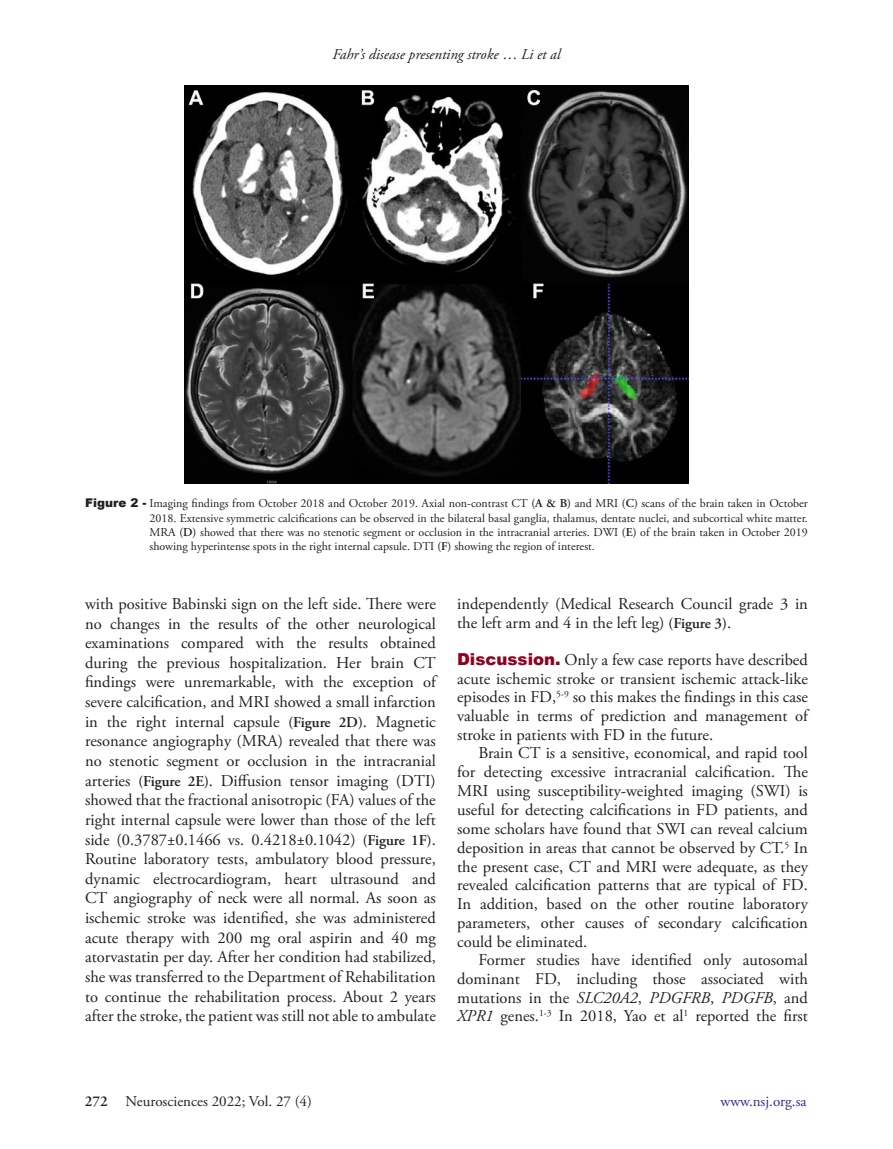
<style>
.page{position:relative;width:893px;height:1149px;background:#fff}
.page>*{position:absolute;margin:0;border:0;box-sizing:border-box;transform-origin:0 0}
.t1{font:16.5px/19.6px "Adobe Garamond Pro";color:#231f20;text-align:justify}
.t2{font:italic 15px "Adobe Garamond Pro";color:#231f20}
.t3{font:15px "Adobe Garamond Pro";color:#231f20}
.t4{font:15px "Adobe Garamond Pro";color:#2e3092}
.t5{font:600 15px "Adobe Garamond Pro";color:#231f20}
.t6{font:12px/14.4px "Adobe Garamond Pro";color:#231f20;text-align:justify}
.s1{font-style:normal}
.s2{font-family:"Arial";font-weight:900}
.s3{font-weight:600}
.s4{font-weight:600;font-size:15px}
.s5{font-family:"Arial";font-weight:900;color:#8d021f}
.s6{font-style:italic}
</style>
<div class="page">
<img style="left:184px;top:85px;width:505px;height:398px">
<p class="t2" style="left:332px;top:45px;width:230px">Fahr’s disease presenting stroke <span class="s1">…</span> Li et al</p>
<p class="t6" style="left:150px;top:496px;width:660px;text-indent:-64px"><span class="s2">Figure 2 -</span> Imaging findings from October 2018 and October 2019. Axial non-contrast CT <span class="s3">(A &amp; B)</span> and MRI <span class="s3">(C)</span> scans of the brain taken in October 2018. Extensive symmetric calcifications can be observed in the bilateral basal ganglia, thalamus, dentate nuclei, and subcortical white matter.<br>MRA <span class="s3">(D)</span> showed that there was no stenotic segment or occlusion in the intracranial arteries. DWI <span class="s3">(E)</span> of the brain taken in October 2019 showing hyperintense spots in the right internal capsule. DTI <span class="s3">(F)</span> showing the region of interest.</p>
<p class="t1" style="left:85px;top:594px;width:352px">with positive Babinski sign on the left side. There were no changes in the results of the other neurological examinations compared with the results obtained during the previous hospitalization. Her brain CT findings were unremarkable, with the exception of severe calcification, and MRI showed a small infarction in the right internal capsule <span class="s4">(Figure 2D)</span>. Magnetic resonance angiography (MRA) revealed that there was no stenotic segment or occlusion in the intracranial arteries <span class="s4">(Figure 2E)</span>. Diffusion tensor imaging (DTI) showed that the fractional anisotropic (FA) values of the right internal capsule were lower than those of the left side (0.3787±0.1466 vs. 0.4218±0.1042) <span class="s4">(Figure 1F)</span>.<br>Routine laboratory tests, ambulatory blood pressure, dynamic electrocardiogram, heart ultrasound and CT angiography of neck were all normal. As soon as ischemic stroke was identified, she was administered acute therapy with 200 mg oral aspirin and 40 mg atorvastatin per day. After her condition had stabilized, she was transferred to the Department of Rehabilitation to continue the rehabilitation process. About 2 years after the stroke, the patient was still not able to ambulate</p>
<p class="t1" style="left:457px;top:594px;width:352px;line-height:18.8px">independently (Medical Research Council grade 3 in the left arm and 4 in the left leg) <span class="s4">(Figure 3)</span>.</p>
<p class="t1" style="left:457px;top:650px;width:352px;line-height:18.8px"><span class="s5">Discussion.</span> Only a few case reports have described acute ischemic stroke or transient ischemic attack-like episodes in FD,<sup>5-9</sup> so this makes the findings in this case valuable in terms of prediction and management of stroke in patients with FD in the future.</p>
<p class="t1" style="left:457px;top:744px;width:352px;line-height:18.8px;text-indent:21px">Brain CT is a sensitive, economical, and rapid tool for detecting excessive intracranial calcification. The MRI using susceptibility-weighted imaging (SWI) is useful for detecting calcifications in FD patients, and some scholars have found that SWI can reveal calcium deposition in areas that cannot be observed by CT.<sup>5</sup> In the present case, CT and MRI were adequate, as they revealed calcification patterns that are typical of FD.<br>In addition, based on the other routine laboratory parameters, other causes of secondary calcification could be eliminated.</p>
<p class="t1" style="left:457px;top:950px;width:352px;line-height:18.8px;text-indent:21px">Former studies have identified only autosomal dominant FD, including those associated with mutations in the <span class="s6">SLC20A2</span>, <span class="s6">PDGFRB</span>, <span class="s6">PDGFB</span>, and <span class="s6">XPR1</span> genes.<sup>1-3</sup> In 2018, Yao et al<sup>1</sup> reported the first</p>
<p class="t5" style="left:85px;top:1092px;width:24px">272</p>
<p class="t3" style="left:126px;top:1091px;width:188px">Neurosciences 2022; Vol. 27 (4)</p>
<p class="t4" style="left:720px;top:1091px;width:88px">www.nsj.org.sa</p>
</div>
